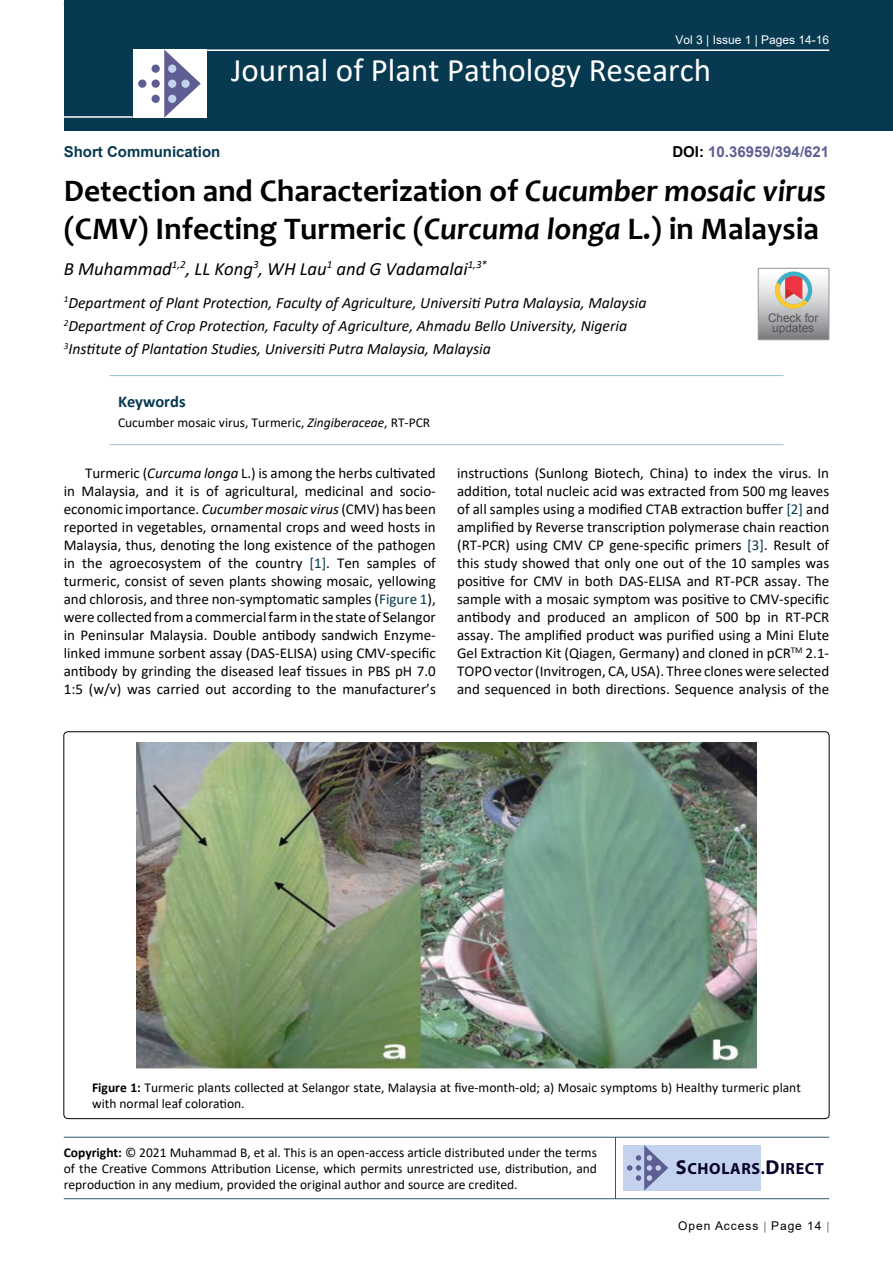
<style>
.page{position:relative;width:893px;height:1263px;background:#fff}
.page>*{position:absolute;margin:0;border:0;box-sizing:border-box;transform-origin:0 0}
.t1{font:33px "Calibri";color:#fff}
.t2{font:700 31.5px/37.8px "Candara";color:#000}
.t3{font:italic 18.75px "Calibri";color:#000}
.t4{font:700 16.5px "Calibri";color:#073950}
.t5{font:700 16.2px "Myriad Pro";letter-spacing:.04em;color:#050128}
.t6{font:italic 15.75px/23.1px "Calibri";color:#000}
.t7{font:15px/18px "Calibri";color:#000;text-align:justify}
.t8{font:700 15px "Arial";color:#5e5f93}
.t9{font:700 15px "Arial";color:#073950}
.t10{font:13.5px/16.2px "Calibri";color:#000;text-align:justify}
.t11{font:12px "Arial";color:#fff}
.t12{font:12px "Arial";letter-spacing:.08em;color:#000}
.t13{font:11.85px/10.2px "Arial";color:#535353;text-align:center}
.s1{color:#000}
.s2{font-style:italic}
.s3{color:#073950}
.s4{font-weight:700}
.s5{font-size:20.25px}
</style>
<div class="page">
<div style="left:64px;top:0;width:829px;height:131px;background:#073950"></div>
<hr style="left:64px;top:1137px;width:765px;height:1px;background:#073950">
<hr style="left:64px;top:1198px;width:765px;height:1px;background:#073950">
<hr style="left:615px;top:1137px;width:1px;height:62px;background:#073950">
<hr style="left:204px;top:49px;width:625px;height:2px;background:#fff">
<hr style="left:64px;top:116px;width:69px;height:2px;background:#fff">
<div style="left:133px;top:49px;width:74px;height:69px;background:#fff"></div>
<svg style="left:164px;top:49px;width:37px;height:69px"></svg>
<div style="left:152px;top:65px;width:8px;height:8px;background:#5e5e92;border-radius:50%"></div>
<div style="left:138px;top:80px;width:8px;height:8px;background:#5e5e92;border-radius:50%"></div>
<div style="left:152px;top:80px;width:8px;height:8px;background:#5e5e92;border-radius:50%"></div>
<div style="left:168px;top:80px;width:8px;height:8px;background:#c3d3ee;border-radius:50%"></div>
<div style="left:181px;top:80px;width:9px;height:8px;background:#c3d3ee;border-radius:50%"></div>
<div style="left:168px;top:95px;width:8px;height:8px;background:#c3d3ee;border-radius:50%"></div>
<div style="left:168px;top:65px;width:8px;height:8px;background:#c3d3ee;border-radius:50%"></div>
<div style="left:152px;top:95px;width:8px;height:8px;background:#5e5e92;border-radius:50%"></div>
<div style="left:623px;top:1145px;width:138px;height:45px;background:#c3d3ee"></div>
<svg style="left:627px;top:1145px;width:41px;height:45px"></svg>
<hr style="left:109px;top:375px;width:674px;height:1px;background:#98c0d2">
<hr style="left:109px;top:444px;width:674px;height:1px;background:#98c0d2">
<svg style="left:758px;top:268px;width:71px;height:72px;background:#bdb6b3"></svg>
<img style="left:137px;top:742px;width:619px;height:327px">
<p class="t11" style="left:675px;top:31px;width:155px">Vol 3 | Issue 1 | Pages 14-16</p>
<h1 class="t1" style="left:231px;top:47px;width:481px">Journal of Plant Pathology Research</h1>
<p class="t8" style="left:672px;top:141px;width:158px"><span class="s1">DOI:</span> 10.36959/394/621</p>
<h2 class="t2" style="left:64px;top:172px;width:764px">Detection and Characterization of <span class="s2">Cucumber mosaic virus </span>(CMV) Infecting Turmeric (<span class="s2">Curcuma longa</span> L.) in Malaysia</h2>
<p class="t3" style="left:64px;top:255px;width:425px">B Muhammad<sup>1,2</sup>, LL Kong<sup>3</sup>, WH Lau<sup>1</sup> and G Vadamalai<sup>1,3*</sup></p>
<p class="t6" style="left:64px;top:290px;width:584px"><sup>1</sup>Department of Plant Protection, Faculty of Agriculture, Universiti Putra Malaysia, Malaysia<br><sup>2</sup>Department of Crop Protection, Faculty of Agriculture, Ahmadu Bello University, Nigeria<br><sup>3</sup>Institute of Plantation Studies, Universiti Putra Malaysia, Malaysia</p>
<p class="t9" style="left:64px;top:141px;width:158px">Short Communication</p>
<p class="t13" style="left:768px;top:312px;width:52px">Check for updates</p>
<p class="t4" style="left:118px;top:390px;width:69px">Keywords</p>
<p class="t10" style="left:118px;top:414px;width:314px">Cucumber mosaic virus, Turmeric, <span class="s2">Zingiberaceae</span>, RT-PCR</p>
<p class="t7" style="left:64px;top:463px;width:374px;text-indent:21px">Turmeric (<span class="s2">Curcuma longa</span> L.) is among the herbs cultivated in Malaysia, and it is of agricultural, medicinal and socio&shy;economic importance. <span class="s2">Cucumber mosaic virus</span> (CMV) has been reported in vegetables, ornamental crops and weed hosts in Malaysia, thus, denoting the long existence of the pathogen in the agroecosystem of the country <span class="s3">[1]</span>. Ten samples of turmeric, consist of seven plants showing mosaic, yellowing and chlorosis, and three non-symptomatic samples (<span class="s3">Figure 1</span>), were collected from a commercial farm in the state of Selangor in Peninsular Malaysia. Double antibody sandwich Enzyme&shy;linked immune sorbent assay (DAS-ELISA) using CMV-specific antibody by grinding the diseased leaf tissues in PBS pH 7.0<br>1:5 (w/v) was carried out according to the manufacturer’s</p>
<p class="t7" style="left:457px;top:463px;width:374px">instructions (Sunlong Biotech, China) to index the virus. In addition, total nucleic acid was extracted from 500 mg leaves of all samples using a modified CTAB extraction buffer <span class="s3">[2]</span> and amplified by Reverse transcription polymerase chain reaction (RT-PCR) using CMV CP gene-specific primers <span class="s3">[3]</span>. Result of this study showed that only one out of the 10 samples was positive for CMV in both DAS-ELISA and RT-PCR assay. The sample with a mosaic symptom was positive to CMV-specific antibody and produced an amplicon of 500 bp in RT-PCR assay. The amplified product was purified using a Mini Elute Gel Extraction Kit (Qiagen, Germany) and cloned in pCR<sup>TM</sup> 2.1- TOPO vector (Invitrogen, CA, USA). Three clones were selected and sequenced in both directions. Sequence analysis of the</p>
<p class="t10" style="left:92px;top:1079px;width:710px"><span class="s4">Figure 1:</span> Turmeric plants collected at Selangor state, Malaysia at five-month-old; a) Mosaic symptoms b) Healthy turmeric plant with normal leaf coloration.</p>
<p class="t10" style="left:64px;top:1144px;width:535px"><span class="s4">Copyright:</span> © 2021 Muhammad B, et al. This is an open-access article distributed under the terms of the Creative Commons Attribution License, which permits unrestricted use, distribution, and reproduction in any medium, provided the original author and source are credited.</p>
<p class="t5" style="left:676px;top:1158px;width:150px"><span class="s5">S</span>CHOLARS.<span class="s5">D</span>IRECT</p>
<p class="t12" style="left:678px;top:1217px;width:145px">Open Access Page 14</p>
</div>
